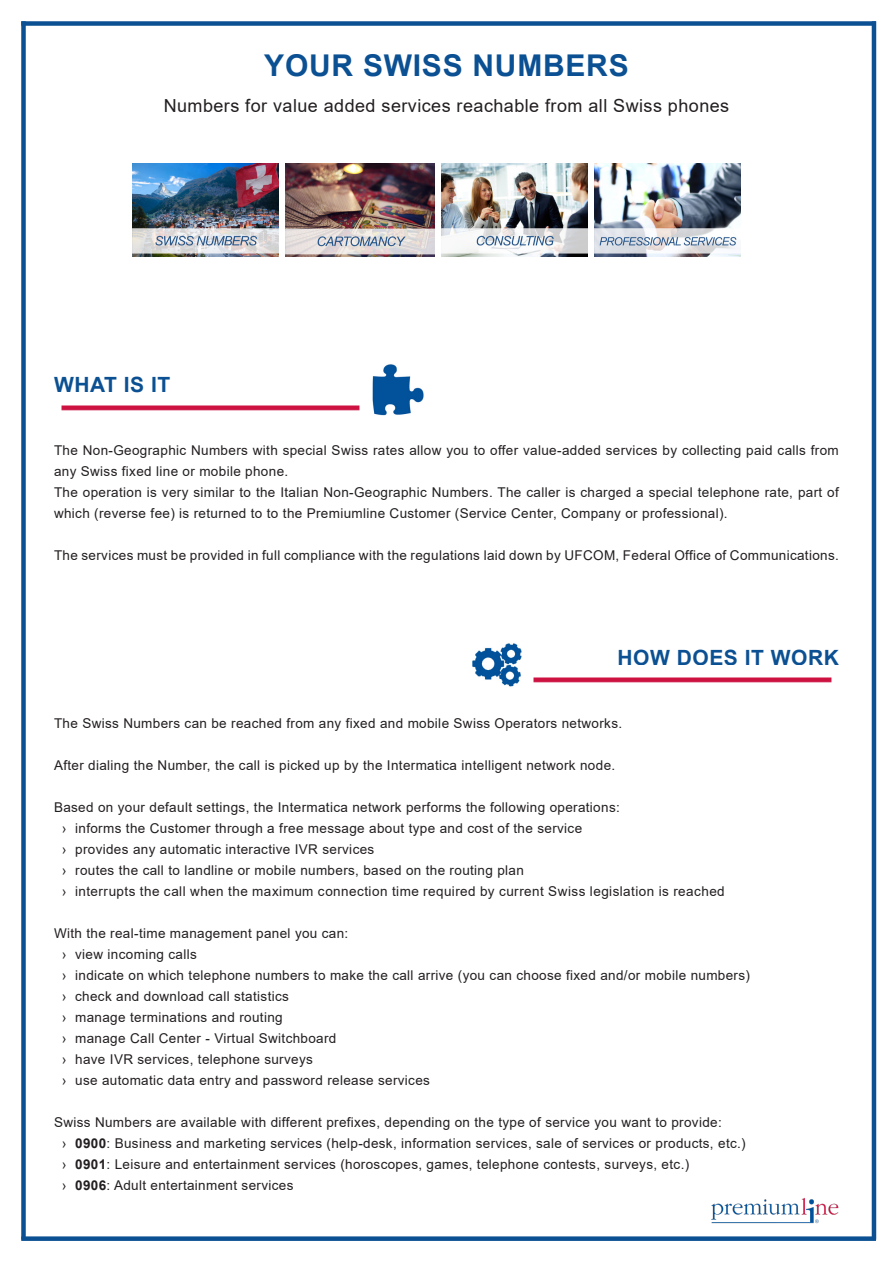
<style>
.page{position:relative;width:893px;height:1263px;background:#fff}
.page>*{position:absolute;margin:0;border:0;box-sizing:border-box;transform-origin:0 0}
.t1{font:700 30px "Arial";letter-spacing:.025em;color:#0b5092}
.t2{font:700 21px "Arial";letter-spacing:.025em;color:#0b5092}
.t3{font:18px "Arial";letter-spacing:.025em;color:#231f20}
.t4{font:13.5px/21px "Arial";letter-spacing:.025em;color:#231f20}
.s1{font-weight:700}
</style>
<div class="page">
<div style="left:21px;top:21px;width:5px;height:1218px;background:#0b5092"></div>
<hr style="left:872px;top:21px;width:4px;height:1218px;background:#0b5092">
<div style="left:21px;top:21px;width:855px;height:5px;background:#0b5092"></div>
<div style="left:21px;top:1236px;width:855px;height:5px;background:#0b5092"></div>
<img style="left:711px;top:1197px;width:128px;height:27px">
<img style="left:472px;top:643px;width:50px;height:44px">
<img style="left:372px;top:364px;width:52px;height:52px">
<img style="left:61px;top:405px;width:299px;height:6px">
<img style="left:533px;top:677px;width:299px;height:6px">
<img style="left:133px;top:163px;width:145px;height:94px">
<img style="left:595px;top:163px;width:145px;height:94px">
<img style="left:286px;top:163px;width:148px;height:94px">
<img style="left:442px;top:163px;width:145px;height:94px">
<h1 class="t1" style="left:264px;top:44px;width:366px">YOUR SWISS NUMBERS</h1>
<h3 class="t3" style="left:164px;top:93px;width:567px">Numbers for value added services reachable from all Swiss phones</h3>
<h2 class="t2" style="left:54px;top:369px;width:118px">WHAT IS IT</h2>
<p class="t4" style="left:54px;top:439px;width:786px">The Non-Geographic Numbers with special Swiss rates allow you to offer value-added services by collecting paid calls from any Swiss fixed line or mobile phone.<br>The operation is very similar to the Italian Non-Geographic Numbers. The caller is charged a special telephone rate, part of which (reverse fee) is returned to to the Premiumline Customer (Service Center, Company or professional).</p>
<p class="t4" style="left:54px;top:544px;width:786px">The services must be provided in full compliance with the regulations laid down by UFCOM, Federal Office of Communications.</p>
<h2 class="t2" style="left:618px;top:642px;width:223px">HOW DOES IT WORK</h2>
<p class="t4" style="left:54px;top:712px;width:570px">The Swiss Numbers can be reached from any fixed and mobile Swiss Operators networks.</p>
<p class="t4" style="left:54px;top:754px;width:563px">After dialing the Number, the call is picked up by the Intermatica intelligent network node.</p>
<p class="t4" style="left:62px;top:796px;width:664px;text-indent:-8px">Based on your default settings, the Intermatica network performs the following operations:<br>› informs the Customer through a free message about type and cost of the service<br>› provides any automatic interactive IVR services<br>› routes the call to landline or mobile numbers, based on the routing plan<br>› interrupts the call when the maximum connection time required by current Swiss legislation is reached</p>
<p class="t4" style="left:62px;top:922px;width:689px;text-indent:-8px">With the real-time management panel you can:<br>› view incoming calls<br>› indicate on which telephone numbers to make the call arrive (you can choose fixed and/or mobile numbers) › check and download call statistics<br>› manage terminations and routing<br>› manage Call Center - Virtual Switchboard<br>› have IVR services, telephone surveys<br>› use automatic data entry and password release services</p>
<p class="t4" style="left:62px;top:1111px;width:685px;text-indent:-8px">Swiss Numbers are available with different prefixes, depending on the type of service you want to provide:<br>› <span class="s1">0900</span>: Business and marketing services (help-desk, information services, sale of services or products, etc.) › <span class="s1">0901</span>: Leisure and entertainment services (horoscopes, games, telephone contests, surveys, etc.)<br>› <span class="s1">0906</span>: Adult entertainment services</p>
</div>
